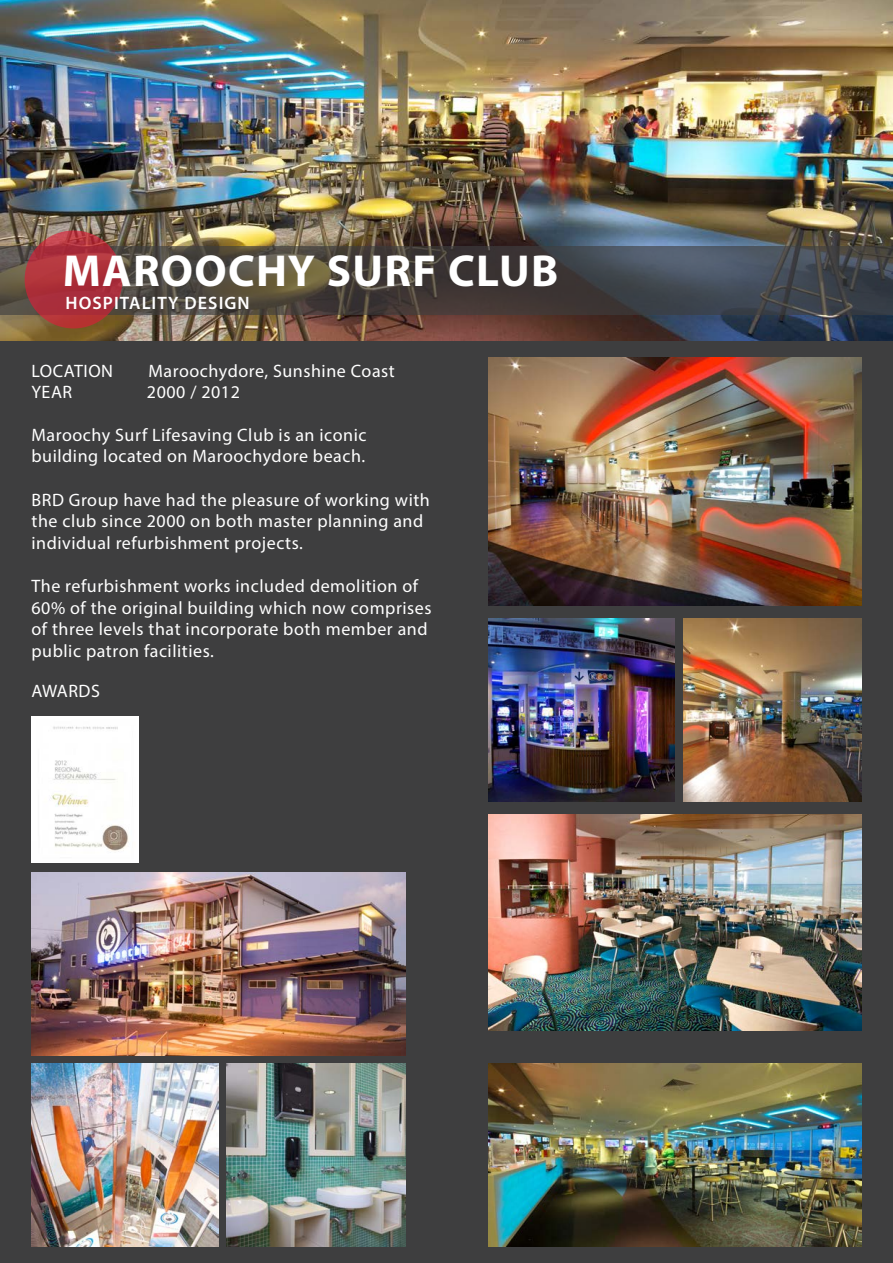
<style>
.page{position:relative;width:893px;height:1263px;background:#fff}
.page>*{position:absolute;margin:0;border:0;box-sizing:border-box;transform-origin:0 0}
.t1{font:700 45px "Myriad Pro";letter-spacing:.03em;color:#fff}
.t2{font:18px/21.6px "Myriad Pro";letter-spacing:.03em;color:#fff}
.t3{font:600 18px "Myriad Pro";letter-spacing:.06em;color:#fff}
</style>
<div class="page">
<div style="left:0;top:340px;width:893px;height:923px;background:#3e3e3f"></div>
<img style="left:0;top:0;width:893px;height:340px">
<img style="left:32px;top:716px;width:106px;height:147px">
<img style="left:488px;top:357px;width:374px;height:249px">
<img style="left:488px;top:814px;width:374px;height:216px">
<img style="left:32px;top:873px;width:373px;height:183px">
<img style="left:488px;top:1064px;width:374px;height:183px">
<img style="left:683px;top:619px;width:179px;height:182px">
<img style="left:227px;top:1064px;width:178px;height:183px">
<img style="left:488px;top:619px;width:187px;height:182px">
<img style="left:32px;top:1064px;width:186px;height:183px">
<svg style="left:0;top:247px;width:893px;height:68px;background:#484644"></svg>
<svg style="left:25px;top:230px;width:98px;height:98px;background:#ad323b"></svg>
<p class="t1" style="left:63px;top:242px;width:497px">MAROOCHY SURF CLUB</p>
<p class="t3" style="left:66px;top:292px;width:186px">HOSPITALITY DESIGN</p>
<p class="t2" style="left:32px;top:360px;width:83px">LOCATION</p>
<p class="t2" style="left:149px;top:360px;width:248px">Maroochydore, Sunshine Coast</p>
<p class="t2" style="left:32px;top:381px;width:42px">YEAR</p>
<p class="t2" style="left:147px;top:381px;width:95px">2000 / 2012</p>
<p class="t2" style="left:32px;top:424px;width:337px">Maroochy Surf Lifesaving Club is an iconic building located on Maroochydore beach.</p>
<p class="t2" style="left:32px;top:488px;width:400px">BRD Group have had the pleasure of working with the club since 2000 on both master planning and individual refurbishment projects.</p>
<p class="t2" style="left:32px;top:575px;width:402px">The refurbishment works included demolition of 60% of the original building which now comprises of three levels that incorporate both member and public patron facilities.</p>
<p class="t2" style="left:32px;top:680px;width:70px">AWARDS</p>
</div>
